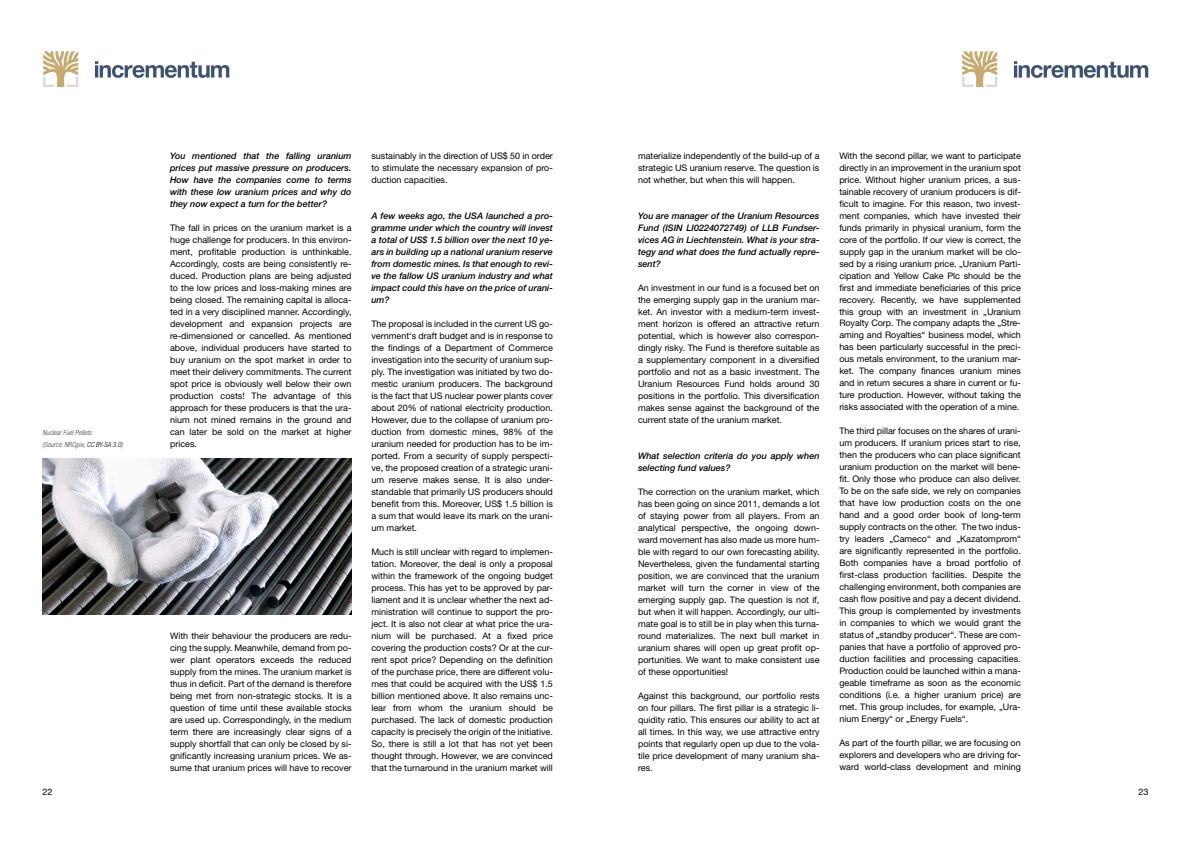
<style>
.page{position:relative;width:1191px;height:842px;background:#fff}
.page>*{position:absolute;margin:0;border:0;box-sizing:border-box;transform-origin:0 0}
.t1{font:9px/12px "Helvetica Neue";color:#000;text-align:justify}
.t2{font:italic 500 9px/12px "Helvetica Neue";color:#000;text-align:justify}
.t3{font:italic 300 condensed 7px/12px "Helvetica Neue";color:#424347}
.s1{color:#000}
</style>
<div class="page">
<img style="left:962px;top:51px;width:186px;height:37px">
<img style="left:43px;top:51px;width:187px;height:37px">
<img style="left:43px;top:459px;width:308px;height:156px">
<p class="t3" style="left:43px;top:426px;width:82px">Nuclear Fuel Pellets<br>(Source: NRCgov, <span class="s1">CC BY-SA 3.0</span>)</p>
<p class="t2" style="left:170px;top:149px;width:183px">You mentioned that the falling uranium prices put massive pressure on producers.<br>How have the companies come to terms with these low uranium prices and why do they now expect a turn for the better?</p>
<p class="t1" style="left:170px;top:221px;width:183px">The fall in prices on the uranium market is a huge challenge for producers. In this environ&shy;ment, profitable production is unthinkable.<br>Accordingly, costs are being consistently re&shy;duced. Production plans are being adjusted to the low prices and loss-making mines are being closed. The remaining capital is alloca&shy;ted in a very disciplined manner. Accordingly, development and expansion projects are re-dimensioned or cancelled. As mentioned above, individual producers have started to buy uranium on the spot market in order to meet their delivery commitments. The current spot price is obviously well below their own production costs! The advantage of this approach for these producers is that the ura&shy;nium not mined remains in the ground and can later be sold on the market at higher prices.</p>
<p class="t1" style="left:170px;top:629px;width:183px">With their behaviour the producers are redu&shy;cing the supply. Meanwhile, demand from po&shy;wer plant operators exceeds the reduced supply from the mines. The uranium market is thus in deficit. Part of the demand is therefore being met from non-strategic stocks. It is a question of time until these available stocks are used up. Correspondingly, in the medium term there are increasingly clear signs of a supply shortfall that can only be closed by si&shy;gnificantly increasing uranium prices. We as&shy;sume that uranium prices will have to recover</p>
<p class="t1" style="left:371px;top:149px;width:183px">sustainably in the direction of US$ 50 in order to stimulate the necessary expansion of pro&shy;duction capacities.</p>
<p class="t2" style="left:371px;top:210px;width:183px">A few weeks ago, the USA launched a pro&shy;gramme under which the country will invest a total of US$ 1.5 billion over the next 10 ye&shy;ars in building up a national uranium reserve from domestic mines. Is that enough to revi&shy;ve the fallow US uranium industry and what impact could this have on the price of urani&shy;um?</p>
<p class="t1" style="left:371px;top:317px;width:183px">The proposal is included in the current US go&shy;vernment‘s draft budget and is in response to the findings of a Department of Commerce investigation into the security of uranium sup&shy;ply. The investigation was initiated by two do&shy;mestic uranium producers. The background is the fact that US nuclear power plants cover about 20% of national electricity production.<br>However, due to the collapse of uranium pro&shy;duction from domestic mines, 98% of the uranium needed for production has to be im&shy;ported. From a security of supply perspecti&shy;ve, the proposed creation of a strategic urani&shy;um reserve makes sense. It is also under&shy;standable that primarily US producers should benefit from this. Moreover, US$ 1.5 billion is a sum that would leave its mark on the urani&shy;um market.</p>
<p class="t1" style="left:371px;top:545px;width:183px">Much is still unclear with regard to implemen&shy;tation. Moreover, the deal is only a proposal within the framework of the ongoing budget process. This has yet to be approved by par&shy;liament and it is unclear whether the next ad&shy;ministration will continue to support the pro&shy;ject. It is also not clear at what price the ura&shy;nium will be purchased. At a fixed price covering the production costs? Or at the cur&shy;rent spot price? Depending on the definition of the purchase price, there are different volu&shy;mes that could be acquired with the US$ 1.5 billion mentioned above. It also remains unc&shy;lear from whom the uranium should be purchased. The lack of domestic production capacity is precisely the origin of the initiative.<br>So, there is still a lot that has not yet been thought through. However, we are convinced that the turnaround in the uranium market will</p>
<p class="t1" style="left:638px;top:149px;width:183px">materialize independently of the build-up of a strategic US uranium reserve. The question is not whether, but when this will happen.</p>
<p class="t2" style="left:638px;top:209px;width:183px">You are manager of the Uranium Resources Fund (ISIN LI0224072749) of LLB Fundser&shy;vices AG in Liechtenstein. What is your stra&shy;tegy and what does the fund actually repre&shy;sent?</p>
<p class="t1" style="left:638px;top:281px;width:183px">An investment in our fund is a focused bet on the emerging supply gap in the uranium mar&shy;ket. An investor with a medium-term invest&shy;ment horizon is offered an attractive return potential, which is however also correspon&shy;dingly risky. The Fund is therefore suitable as a supplementary component in a diversified portfolio and not as a basic investment. The Uranium Resources Fund holds around 30 positions in the portfolio. This diversification makes sense against the background of the current state of the uranium market.</p>
<p class="t2" style="left:638px;top:449px;width:183px">What selection criteria do you apply when selecting fund values?</p>
<p class="t1" style="left:638px;top:485px;width:183px">The correction on the uranium market, which has been going on since 2011, demands a lot of staying power from all players. From an analytical perspective, the ongoing down&shy;ward movement has also made us more hum&shy;ble with regard to our own forecasting ability.<br>Nevertheless, given the fundamental starting position, we are convinced that the uranium market will turn the corner in view of the emerging supply gap. The question is not if, but when it will happen. Accordingly, our ulti&shy;mate goal is to still be in play when this turna&shy;round materializes. The next bull market in uranium shares will open up great profit op&shy;portunities. We want to make consistent use of these opportunities!</p>
<p class="t1" style="left:638px;top:689px;width:183px">Against this background, our portfolio rests on four pillars. The first pillar is a strategic li&shy;quidity ratio. This ensures our ability to act at all times. In this way, we use attractive entry points that regularly open up due to the vola&shy;tile price development of many uranium sha&shy;res.</p>
<p class="t1" style="left:839px;top:149px;width:183px">With the second pillar, we want to participate directly in an improvement in the uranium spot price. Without higher uranium prices, a sus&shy;tainable recovery of uranium producers is dif&shy;ficult to imagine. For this reason, two invest&shy;ment companies, which have invested their funds primarily in physical uranium, form the core of the portfolio. If our view is correct, the supply gap in the uranium market will be clo&shy;sed by a rising uranium price. „Uranium Parti&shy;cipation and Yellow Cake Plc should be the first and immediate beneficiaries of this price recovery. Recently, we have supplemented this group with an investment in „Uranium Royalty Corp. The company adapts the „Stre&shy;aming and Royalties“ business model, which has been particularly successful in the preci&shy;ous metals environment, to the uranium mar&shy;ket. The company finances uranium mines and in return secures a share in current or fu&shy;ture production. However, without taking the risks associated with the operation of a mine.</p>
<p class="t1" style="left:839px;top:425px;width:183px">The third pillar focuses on the shares of urani&shy;um producers. If uranium prices start to rise, then the producers who can place significant uranium production on the market will bene&shy;fit. Only those who produce can also deliver.<br>To be on the safe side, we rely on companies that have low production costs on the one hand and a good order book of long-term supply contracts on the other. The two indus&shy;try leaders „Cameco“ and „Kazatomprom“ are significantly represented in the portfolio.<br>Both companies have a broad portfolio of first-class production facilities. Despite the challenging environment, both companies are cash flow positive and pay a decent dividend.<br>This group is complemented by investments in companies to which we would grant the status of „standby producer“. These are com&shy;panies that have a portfolio of approved pro&shy;duction facilities and processing capacities.<br>Production could be launched within a mana&shy;geable timeframe as soon as the economic conditions (i.e. a higher uranium price) are met. This group includes, for example, „Ura&shy;nium Energy“ or „Energy Fuels“.</p>
<p class="t1" style="left:839px;top:737px;width:183px">As part of the fourth pillar, we are focusing on explorers and developers who are driving for&shy;ward world-class development and mining</p>
<p class="t1" style="left:43px;top:785px;width:12px">22</p>
<p class="t1" style="left:1138px;top:785px;width:12px">23</p>
</div>
